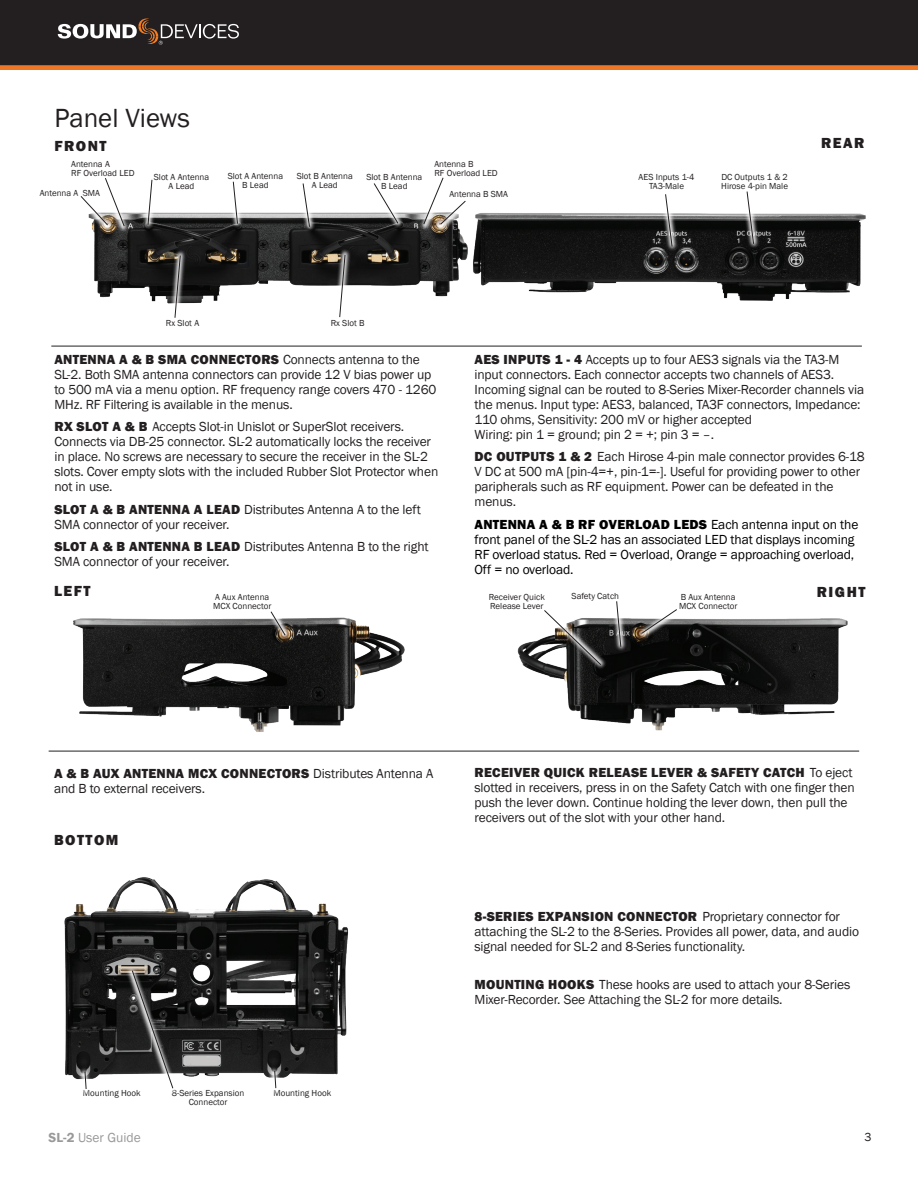
<style>
.page{position:relative;width:918px;height:1188px;background:#fff}
.page>*{position:absolute;margin:0;border:0;box-sizing:border-box;transform-origin:0 0}
.t1{font:27px "Franklin Gothic";color:#231f20}
.t2{font:800 15px "Franklin Gothic";letter-spacing:.1em;color:#231f20}
.t3{font:13.5px/15px "Franklin Gothic";letter-spacing:-.01em;color:#231f20}
.t4{font:13.5px/15px "Franklin Gothic";letter-spacing:-.01em;color:#000}
.t5{font:13.5px "Franklin Gothic";color:#98999a}
.t6{font:12px "Franklin Gothic";color:#231f20}
.t7{font:9px/9px "Franklin Gothic";color:#231f20;text-align:center}
.s1{font-weight:800}
.s2{font-weight:600}
</style>
<div class="page">
<svg style="left:0;top:65px;width:918px;height:4px;fill:#ee7625"></svg>
<div style="left:0;top:0;width:918px;height:65px;background:#231f20"></div>
<svg style="left:58px;top:19px;width:181px;height:26px"></svg>
<hr style="left:51px;top:346px;width:811px;height:1px;background:#231f20">
<hr style="left:49px;top:751px;width:810px;height:1px;background:#231f20">
<img style="left:94px;top:212px;width:374px;height:89px">
<svg style="left:151px;top:248px;width:54px;height:70px"></svg>
<svg style="left:315px;top:247px;width:55px;height:71px"></svg>
<svg style="left:207px;top:181px;width:57px;height:51px"></svg>
<svg style="left:277px;top:183px;width:59px;height:52px"></svg>
<svg style="left:80px;top:178px;width:98px;height:56px"></svg>
<svg style="left:354px;top:177px;width:114px;height:59px"></svg>
<img style="left:473px;top:213px;width:393px;height:88px">
<svg style="left:635px;top:194px;width:67px;height:61px"></svg>
<svg style="left:717px;top:191px;width:67px;height:61px"></svg>
<img style="left:73px;top:617px;width:332px;height:115px">
<svg style="left:256px;top:611px;width:44px;height:33px"></svg>
<img style="left:517px;top:618px;width:331px;height:113px">
<svg style="left:527px;top:601px;width:158px;height:72px"></svg>
<img style="left:64px;top:877px;width:284px;height:200px">
<svg style="left:263px;top:1063px;width:25px;height:26px"></svg>
<svg style="left:73px;top:963px;width:135px;height:126px"></svg>
<h1 class="t1" style="left:54px;top:101px;width:137px">Panel Views</h1>
<p class="t2" style="left:54px;top:136px;width:54px">FRONT</p>
<p class="t7" style="left:71px;top:160px;width:65px;text-align:left">Antenna A<br>RF Overload LED</p>
<p class="t7" style="left:40px;top:189px;width:62px">Antenna A SMA</p>
<p class="t7" style="left:154px;top:173px;width:57px">Slot A Antenna<br>A Lead</p>
<p class="t7" style="left:228px;top:172px;width:57px">Slot A Antenna<br>B Lead</p>
<p class="t7" style="left:297px;top:172px;width:58px">Slot B Antenna<br>A Lead</p>
<p class="t7" style="left:366px;top:173px;width:58px">Slot B Antenna<br>B Lead</p>
<p class="t7" style="left:434px;top:160px;width:65px;text-align:left">Antenna B<br>RF Overload LED</p>
<p class="t7" style="left:449px;top:190px;width:60px">Antenna B SMA</p>
<p class="t7" style="left:166px;top:319px;width:35px">Rx Slot A</p>
<p class="t7" style="left:331px;top:318px;width:35px">Rx Slot B</p>
<p class="t7" style="left:639px;top:172px;width:57px">AES Inputs 1-4<br>TA3-Male</p>
<p class="t7" style="left:721px;top:172px;width:68px;text-align:left">DC Outputs 1 &amp; 2<br>Hirose 4-pin Male</p>
<p class="t2" style="left:821px;top:134px;width:45px">REAR</p>
<p class="t3" style="left:54px;top:352px;width:383px"><span class="s1">ANTENNA A &amp; B SMA CONNECTORS</span> Connects antenna to the SL-2. Both SMA antenna connectors can provide 12 V bias power up to 500 mA via a menu option. RF frequency range covers 470 - 1260<br>MHz. RF Filtering is available in the menus.</p>
<p class="t3" style="left:54px;top:420px;width:385px"><span class="s1">RX SLOT A &amp; B</span> Accepts Slot-in Unislot or SuperSlot receivers.<br>Connects via DB-25 connector. SL-2 automatically locks the receiver in place. No screws are necessary to secure the receiver in the SL-2 slots. Cover empty slots with the included Rubber Slot Protector when not in use.</p>
<p class="t3" style="left:54px;top:502px;width:368px"><span class="s1">SLOT A &amp; B ANTENNA A LEAD</span> Distributes Antenna A to the left<br>SMA connector of your receiver.</p>
<p class="t3" style="left:54px;top:540px;width:376px"><span class="s1">SLOT A &amp; B ANTENNA B LEAD</span> Distributes Antenna B to the right<br>SMA connector of your receiver.</p>
<p class="t3" style="left:475px;top:352px;width:391px"><span class="s1">AES INPUTS 1 - 4</span> Accepts up to four AES3 signals via the TA3-M input connectors. Each connector accepts two channels of AES3.<br>Incoming signal can be routed to 8-Series Mixer-Recorder channels via the menus. Input type: AES3, balanced, TA3F connectors, Impedance:<br>110 ohms, Sensitivity: 200 mV or higher accepted<br>Wiring: pin 1 = ground; pin 2 = +; pin 3 = –.</p>
<p class="t3" style="left:475px;top:450px;width:392px"><span class="s1">DC OUTPUTS 1 &amp; 2</span> Each Hirose 4-pin male connector provides 6-18<br>V DC at 500 mA [pin-4=+, pin-1=-]. Useful for providing power to other paripherals such as RF equipment. Power can be defeated in the menus.</p>
<p class="t4" style="left:475px;top:517px;width:385px"><span class="s1">ANTENNA A &amp; B RF OVERLOAD LEDS</span> Each antenna input on the front panel of the SL-2 has an associated LED that displays incoming RF overload status. Red = Overload, Orange = approaching overload, Off = no overload.</p>
<p class="t2" style="left:54px;top:581px;width:38px">LEFT</p>
<p class="t2" style="left:817px;top:582px;width:50px">RIGHT</p>
<p class="t7" style="left:489px;top:593px;width:58px">Receiver Quick</p>
<p class="t7" style="left:572px;top:592px;width:49px">Safety Catch</p>
<p class="t7" style="left:490px;top:602px;width:55px">Release Lever</p>
<p class="t7" style="left:213px;top:593px;width:60px;text-align:left">A Aux Antenna<br>MCX Connector</p>
<p class="t7" style="left:679px;top:593px;width:60px;text-align:left">B Aux Antenna<br>MCX Connector</p>
<p class="t3" style="left:54px;top:767px;width:381px"><span class="s1">A &amp; B AUX ANTENNA MCX CONNECTORS</span> Distributes Antenna A and B to external receivers.</p>
<p class="t3" style="left:475px;top:765px;width:382px"><span class="s1">RECEIVER QUICK RELEASE LEVER &amp; SAFETY CATCH</span> To eject slotted in receivers, press in on the Safety Catch with one finger then push the lever down. Continue holding the lever down, then pull the receivers out of the slot with your other hand.</p>
<p class="t2" style="left:54px;top:830px;width:66px">BOTTOM</p>
<p class="t7" style="left:172px;top:1089px;width:74px">8-Series Expansion<br>Connector</p>
<p class="t7" style="left:83px;top:1089px;width:59px">Mounting Hook</p>
<p class="t7" style="left:273px;top:1089px;width:59px">Mounting Hook</p>
<p class="t3" style="left:475px;top:910px;width:386px"><span class="s1">8-SERIES EXPANSION CONNECTOR</span> Proprietary connector for attaching the SL-2 to the 8-Series. Provides all power, data, and audio signal needed for SL-2 and 8-Series functionality.</p>
<p class="t3" style="left:475px;top:977px;width:377px"><span class="s1">MOUNTING HOOKS</span> These hooks are used to attach your 8-Series<br>Mixer-Recorder. See Attaching the SL-2 for more details.</p>
<p class="t5" style="left:49px;top:1130px;width:94px"><span class="s2">SL-2</span> User Guide</p>
<p class="t6" style="left:864px;top:1130px;width:9px">3</p>
</div>
